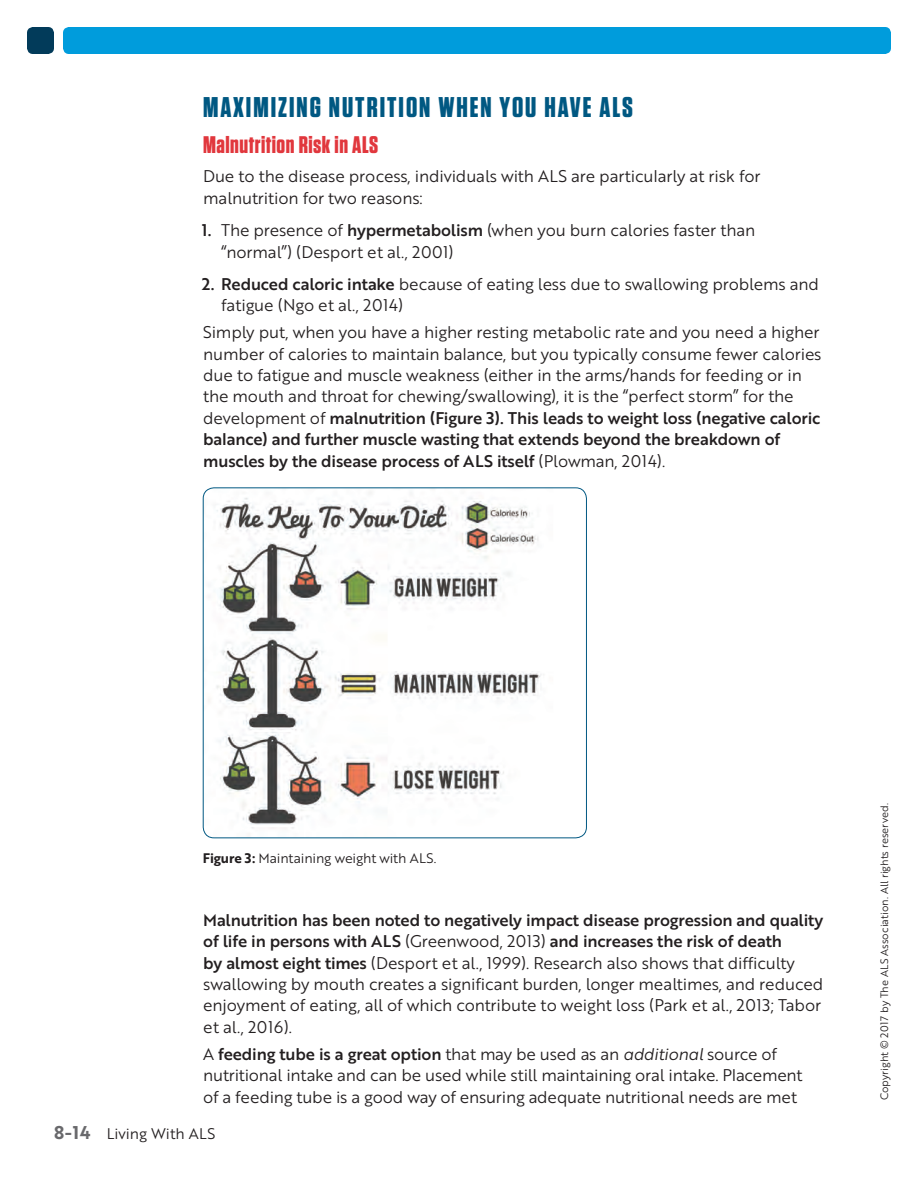
<style>
.page{position:relative;width:918px;height:1188px;background:#fff}
.page>*{position:absolute;margin:0;border:0;box-sizing:border-box;transform-origin:0 0}
.A_Head{font:700 28.5px "Tungsten";letter-spacing:.07em;color:#005882}
.B_Head_After_A_head{font:700 24px "Tungsten";letter-spacing:.02em;color:#e1373d}
.T_text{font:16.5px/21.5px "Brother 1816 Book";letter-spacing:-.01em;color:#231f20}
.N_Num_text_1_dig{font:16.5px/21.5px "Brother 1816 Book";letter-spacing:-.01em;color:#231f20}
.t1{font:15px "Brother 1816 Book";color:#231f20}
.F_Figure_caption{font:13.5px "Brother 1816 Book";letter-spacing:-.01em;color:#231f20}
.t2{font:10.5px "Brother 1816 Book";color:#231f20}
.s1{font-family:"Brother 1816 Medium"}
.s2{font-family:"Brother 1816 Bold"}
.s3{font-family:"Brother 1816 Book Italic"}
.s4{font-family:"Brother 1816 Bold";font-size:18px;color:#69696c}
</style>
<div class="page">
<div style="left:63px;top:27px;width:828px;height:27px;background:#009cdc;border-radius:6px"></div>
<div style="left:27px;top:27px;width:27px;height:27px;background:#023b5a;border-radius:6px"></div>
<img style="left:203px;top:488px;width:339px;height:350px">
<div style="left:203px;top:488px;width:384px;height:350px;border:1px solid #005882;border-radius:11px"></div>
<p class="A_Head" style="left:203px;top:92px;width:431px">MAXIMIZING NUTRITION WHEN YOU HAVE ALS</p>
<p class="B_Head_After_A_head" style="left:203px;top:132px;width:176px">Malnutrition Risk in ALS</p>
<p class="T_text" style="left:203px;top:165px;width:559px">Due to the disease process, individuals with ALS are particularly at risk for malnutrition for two reasons:</p>
<p class="N_Num_text_1_dig" style="left:221px;top:219px;width:535px;text-indent:-19px"><span class="s1">1.</span> The presence of <span class="s1">hypermetabolism</span> (when you burn calories faster than “normal”) (Desport et al., 2001)</p>
<p class="N_Num_text_1_dig" style="left:221px;top:273px;width:599px;text-indent:-20px"><span class="s1">2. Reduced caloric intake</span> because of eating less due to swallowing problems and fatigue (Ngo et al., 2014)</p>
<p class="T_text" style="left:203px;top:321px;width:620px">Simply put, when you have a higher resting metabolic rate and you need a higher number of calories to maintain balance, but you typically consume fewer calories due to fatigue and muscle weakness (either in the arms/hands for feeding or in the mouth and throat for chewing/swallowing), it is the “perfect storm” for the development of <span class="s1">malnutrition (Figure 3). This leads to weight loss (negative caloric balance) and further muscle wasting that extends beyond the breakdown of muscles by the disease process of ALS itself</span> (Plowman, 2014).</p>
<p class="F_Figure_caption" style="left:203px;top:848px;width:234px"><span class="s2">Figure 3:</span> Maintaining weight with ALS.</p>
<p class="T_text" style="left:203px;top:908px;width:622px"><span class="s1">Malnutrition has been noted to negatively impact disease progression and quality of life in persons with ALS</span> (Greenwood, 2013) <span class="s1">and increases the risk of death<br>by almost eight times</span> (Desport et al., 1999). Research also shows that difficulty swallowing by mouth creates a significant burden, longer mealtimes, and reduced enjoyment of eating, all of which contribute to weight loss (Park et al., 2013; Tabor et al., 2016).</p>
<p class="T_text" style="left:203px;top:1042px;width:601px">A <span class="s1">feeding tube is a great option</span> that may be used as an <span class="s3">additional</span> source of nutritional intake and can be used while still maintaining oral intake. Placement of a feeding tube is a good way of ensuring adequate nutritional needs are met</p>
<p class="t1" style="left:54px;top:1122px;width:163px"><span class="s4">8-14</span> Living With ALS</p>
<p class="t2" style="left:877px;top:1100px;width:299px;rotate:-90deg">Copyright © 2017 by The ALS Association. All rights reserved.</p>
</div>
